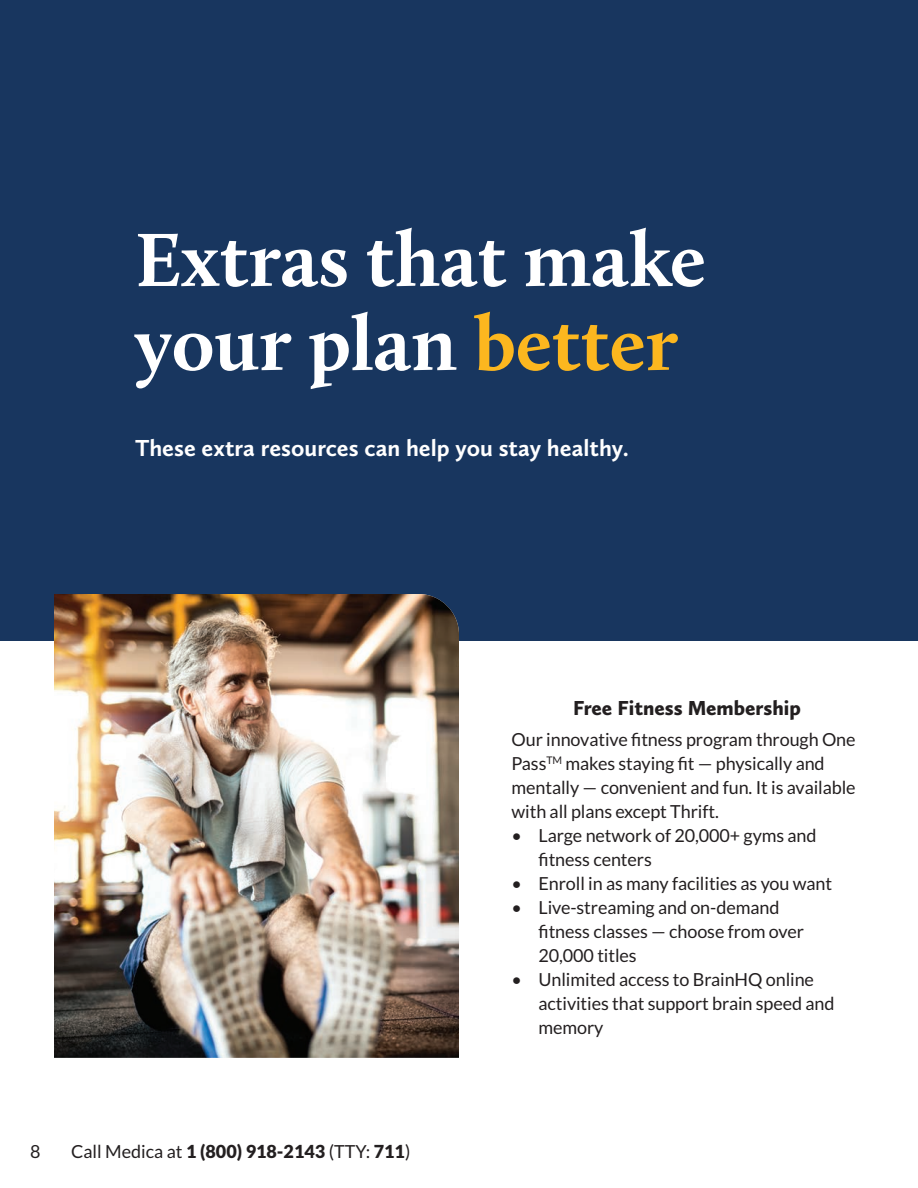
<style>
.page{position:relative;width:918px;height:1188px;background:#fff}
.page>*{position:absolute;margin:0;border:0;box-sizing:border-box;transform-origin:0 0}
.t1{font:700 78px/84px "Calluna";color:#fff}
.t2{font:700 24px "Calluna Sans";color:#fff}
.t3{font:900 21px "Calluna Sans";color:#231f20}
.t4{font:18px/24px "Lato";letter-spacing:-.005em;color:#231f20}
.s1{color:#fcb71f}
.s2{font-weight:900}
</style>
<div class="page">
<div style="left:0;top:0;width:918px;height:641px;background:#18365f"></div>
<img style="left:54px;top:594px;width:405px;height:464px">
<p class="t1" style="left:135px;top:217px;width:573px">Extras that make your plan <span class="s1">better</span></p>
<p class="t2" style="left:135px;top:433px;width:495px">These extra resources can help you stay healthy.</p>
<p class="t4" style="left:30px;top:1139px;width:12px">8</p>
<p class="t4" style="left:71px;top:1139px;width:341px">Call Medica at <span class="s2">1 (800) 918-2143</span> (TTY: <span class="s2">711</span>)</p>
<p class="t3" style="left:573px;top:695px;width:229px">Free Fitness Membership</p>
<p class="t4" style="left:512px;top:727px;width:346px">Our innovative ftness program through One Pass<sup>TM</sup> makes staying ft — physically and mentally — convenient and fun. It is available with all plans except Thrift.</p>
<p class="t4" style="left:539px;top:823px;width:280px;text-indent:-27px">• Large network of 20,000+ gyms and ftness centers</p>
<p class="t4" style="left:512px;top:871px;width:322px">• Enroll in as many facilities as you want</p>
<p class="t4" style="left:539px;top:895px;width:267px;text-indent:-27px">• Live-streaming and on-demand ftness classes — choose from over<br>20,000 titles</p>
<p class="t4" style="left:539px;top:967px;width:298px;text-indent:-27px">• Unlimited access to BrainHQ online activities that support brain speed and memory</p>
</div>
